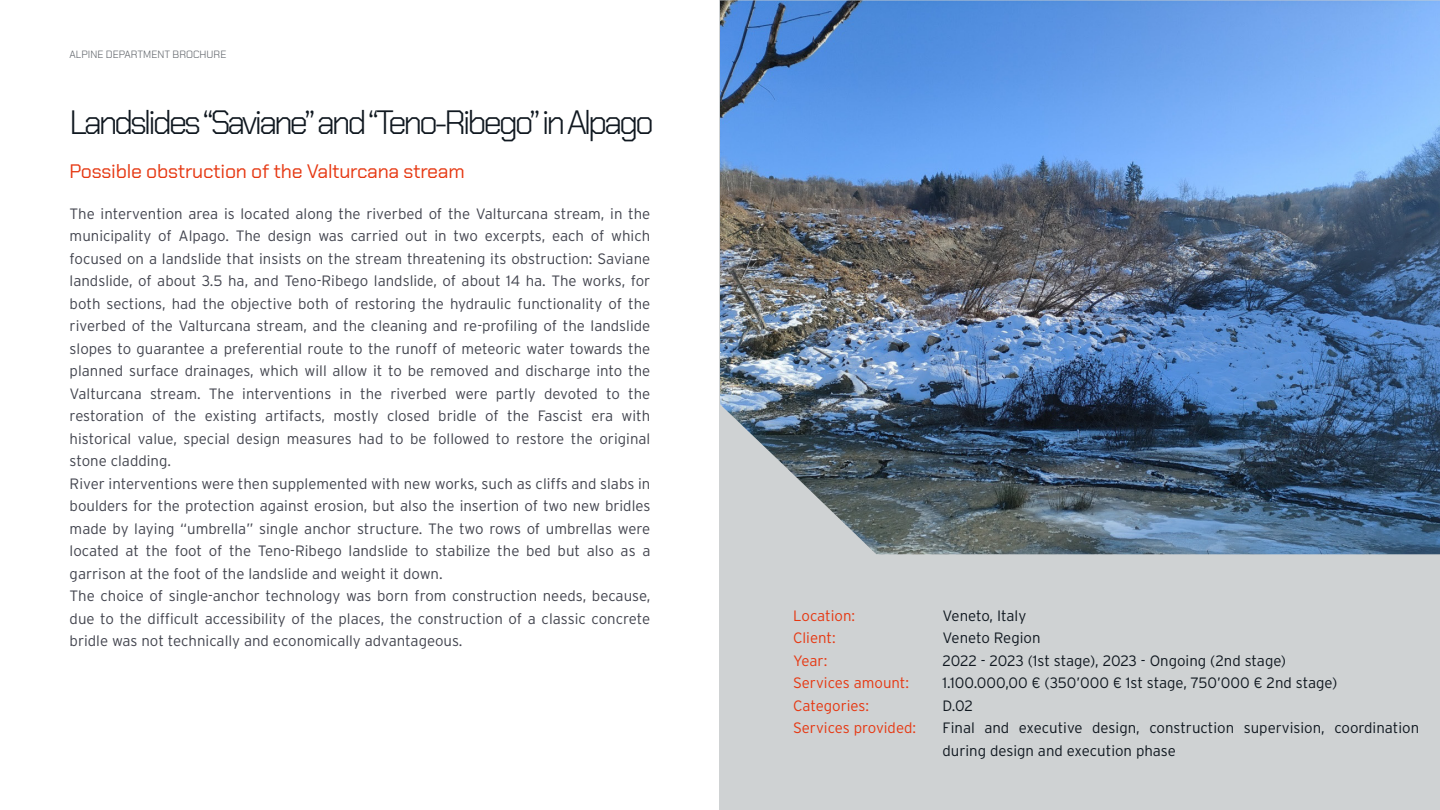
<style>
.page{position:relative;width:1440px;height:810px;background:#fff}
.page>*{position:absolute;margin:0;border:0;box-sizing:border-box;transform-origin:0 0}
.t1{font:300 33.75px "Chakra Petch";letter-spacing:-.1em;color:#101820}
.t2{font:19.5px "Chakra Petch";letter-spacing:-.015em;color:#e63812}
.t3{font:300 15px/22.5px "Interstate";color:#43454f}
.t4{font:300 15px/22.5px "Interstate";color:#101820}
.t5{font:300 15px/22.5px "Interstate";color:#e63812}
.t6{font:300 10.5px "Chakra Petch";color:#585d63}
</style>
<div class="page">
<div style="left:720px;top:0;width:720px;height:810px;background:#cfd2d3"></div>
<img style="left:720px;top:0;width:720px;height:554px">
<p class="t6" style="left:70px;top:48px;width:158px">ALPINE DEPARTMENT BROCHURE</p>
<h1 class="t1" style="left:70px;top:103px;width:586px">Landslides “Saviane” and “Teno-Ribego” in Alpago</h1>
<h2 class="t2" style="left:70px;top:160px;width:397px">Possible obstruction of the Valturcana stream</h2>
<p class="t3" style="left:70px;top:202px;width:582px">The intervention area is located along the riverbed of the Valturcana stream, in the municipality of Alpago. The design was carried out in two excerpts, each of which focused on a landslide that insists on the stream threatening its obstruction: Saviane landslide, of about 3.5 ha, and Teno-Ribego landslide, of about 14 ha. The works, for both sections, had the objective both of restoring the hydraulic functionality of the riverbed of the Valturcana stream, and the cleaning and re-profiling of the landslide slopes to guarantee a preferential route to the runoff of meteoric water towards the planned surface drainages, which will allow it to be removed and discharge into the Valturcana stream. The interventions in the riverbed were partly devoted to the restoration of the existing artifacts, mostly closed bridle of the Fascist era with historical value, special design measures had to be followed to restore the original stone cladding.<br>River interventions were then supplemented with new works, such as cliffs and slabs in boulders for the protection against erosion, but also the insertion of two new bridles made by laying “umbrella” single anchor structure. The two rows of umbrellas were located at the foot of the Teno-Ribego landslide to stabilize the bed but also as a garrison at the foot of the landslide and weight it down.<br>The choice of single-anchor technology was born from construction needs, because, due to the difficult accessibility of the places, the construction of a classic concrete bridle was not technically and economically advantageous.</p>
<p class="t5" style="left:793px;top:604px;width:124px">Location:<br>Client:<br>Year:<br>Services amount:<br>Categories:<br>Services provided:</p>
<p class="t4" style="left:943px;top:604px;width:478px">Veneto, Italy<br>Veneto Region<br>2022 - 2023 (1st stage), 2023 - Ongoing (2nd stage)<br>1.100.000,00 € (350’000 € 1st stage, 750’000 € 2nd stage)<br>D.02<br>Final and executive design, construction supervision, coordination during design and execution phase</p>
</div>
